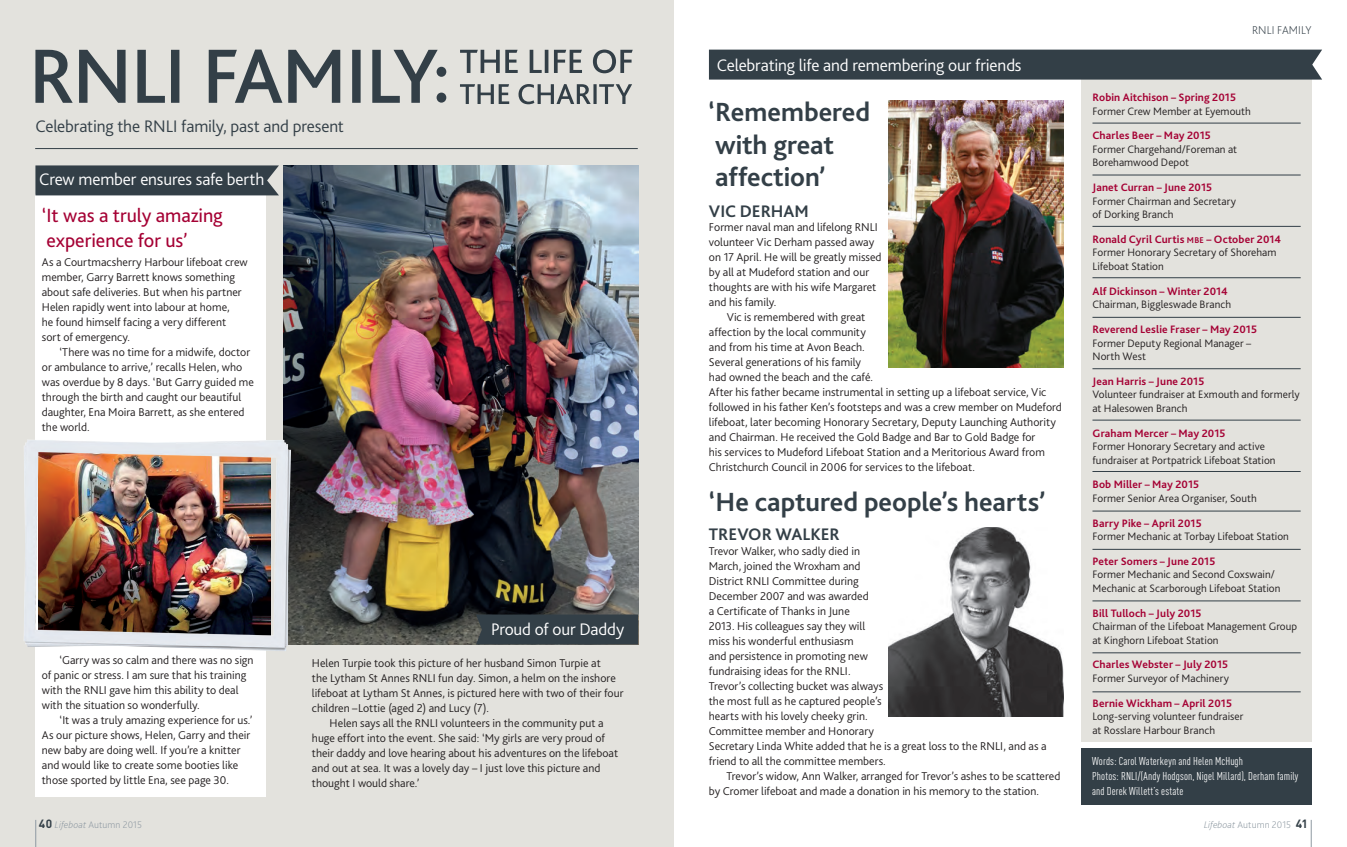
<style>
.page{position:relative;width:1347px;height:847px;background:#fff}
.page>*{position:absolute;margin:0;border:0;box-sizing:border-box;transform-origin:0 0}
.t1{font:700 27.5px/32.5px "Bliss 2";color:#333f47}
.t2{font:20px/25px "Bliss 2";letter-spacing:-.005em;color:#a50134}
.t3{font:300 17.5px "Bliss 2";letter-spacing:-.01em;color:#fff}
.t4{font:300 17.5px "Bliss 2";letter-spacing:-.01em;color:#333f47}
.t5{font:700 17.5px "Bliss 2";color:#333f47}
.t6{font:300 11.88px/15px "Bliss 2";color:#231f20}
.t7{font:200 11.88px "Bliss 2";letter-spacing:.01em;color:#333f47}
.t8{font:300 11.25px/13.8px "Bliss 2";letter-spacing:.005em;color:#231f20}
.t9{font:700 11.25px "Bliss 2";letter-spacing:.01em;color:#a50134}
.t10{font:condensed 11.25px/15px "DINOT";letter-spacing:.01em;color:#fff}
.t11{font:200 10px "Bliss 2";letter-spacing:.005em;color:#8e99a2}
.s1{font-weight:700;color:#a50134}
.s2{font-weight:700;font-size:8.75px;color:#a50134}
.s3{font-family:"DINOT";font-weight:700;font-size:11.88px;color:#333f47}
.s4{font-style:italic}
</style>
<div class="page">
<svg style="left:1310px;top:820px;width:1px;height:27px"></svg>
<div style="left:0;top:0;width:673px;height:847px;background:#e3e2dd"></div>
<img style="left:283px;top:166px;width:355px;height:478px">
<svg style="left:35px;top:820px;width:1px;height:27px"></svg>
<div style="left:35px;top:194px;width:231px;height:602px;background:#fff"></div>
<svg style="left:35px;top:50px;width:411px;height:53px"></svg>
<svg style="left:460px;top:84px;width:172px;height:20px"></svg>
<svg style="left:460px;top:50px;width:172px;height:23px"></svg>
<div style="left:35px;top:165px;width:244px;height:30px;background:#333f47"></div>
<div style="left:476px;top:614px;width:162px;height:30px;background:#333f47"></div>
<hr style="left:35px;top:148px;width:603px;height:1px;background:#333f47">
<img style="left:24px;top:439px;width:267px;height:212px">
<div style="left:1081px;top:67px;width:230px;height:675px;background:#e3e2dd"></div>
<div style="left:1081px;top:748px;width:230px;height:56px;background:#333f47"></div>
<div style="left:709px;top:50px;width:613px;height:30px;background:#333f47"></div>
<img style="left:888px;top:527px;width:175px;height:190px">
<img style="left:888px;top:101px;width:175px;height:266px">
<hr style="left:1092px;top:123px;width:208px;height:1px;background:#333f47">
<hr style="left:1092px;top:175px;width:208px;height:1px;background:#333f47">
<hr style="left:1092px;top:226px;width:208px;height:1px;background:#333f47">
<hr style="left:1092px;top:277px;width:208px;height:1px;background:#333f47">
<hr style="left:1092px;top:317px;width:208px;height:1px;background:#333f47">
<hr style="left:1092px;top:368px;width:208px;height:1px;background:#333f47">
<hr style="left:1092px;top:420px;width:208px;height:1px;background:#333f47">
<hr style="left:1092px;top:471px;width:208px;height:1px;background:#333f47">
<hr style="left:1092px;top:511px;width:208px;height:1px;background:#333f47">
<hr style="left:1092px;top:549px;width:208px;height:1px;background:#333f47">
<hr style="left:1092px;top:600px;width:208px;height:1px;background:#333f47">
<hr style="left:1092px;top:652px;width:208px;height:1px;background:#333f47">
<hr style="left:1092px;top:691px;width:208px;height:1px;background:#333f47">
<h3 class="t4" style="left:35px;top:116px;width:310px">Celebrating the RNLI family, past and present</h3>
<h3 class="t3" style="left:39px;top:168px;width:226px">Crew member ensures safe berth</h3>
<h2 class="t2" style="left:42px;top:203px;width:183px">‘It was a truly amazing experience for us’</h2>
<p class="t6" style="left:42px;top:255px;width:207px">As a Courtmacsherry Harbour lifeboat crew member, Garry Barrett knows something about safe deliveries. But when his partner Helen rapidly went into labour at home,<br>he found himself facing a very different sort of emergency.</p>
<p class="t6" style="left:42px;top:345px;width:214px;text-indent:18px">‘There was no time for a midwife, doctor or ambulance to arrive,’ recalls Helen, who was overdue by 8 days. ‘But Garry guided me through the birth and caught our beautiful daughter, Ena Moira Barrett, as she entered the world.</p>
<p class="t6" style="left:42px;top:652px;width:213px;text-indent:18px">‘Garry was so calm and there was no sign of panic or stress. I am sure that his training with the RNLI gave him this ability to deal with the situation so wonderfully.</p>
<p class="t6" style="left:42px;top:712px;width:212px;text-indent:18px">‘It was a truly amazing experience for us.’ As our picture shows, Helen, Garry and their new baby are doing well. If you’re a knitter and would like to create some booties like those sported by little Ena, see page 30.</p>
<h3 class="t3" style="left:491px;top:618px;width:135px">Proud of our Daddy</h3>
<p class="t6" style="left:312px;top:655px;width:290px">Helen Turpie took this picture of her husband Simon Turpie at</p>
<p class="t6" style="left:312px;top:670px;width:305px">the Lytham St Annes RNLI fun day. Simon, a helm on the inshore</p>
<p class="t6" style="left:312px;top:685px;width:313px">lifeboat at Lytham St Annes, is pictured here with two of their four</p>
<p class="t6" style="left:312px;top:700px;width:178px">children –Lottie (aged 2) and Lucy (7).</p>
<p class="t6" style="left:330px;top:715px;width:275px">Helen says all the RNLI volunteers in the community put a</p>
<p class="t6" style="left:312px;top:730px;width:295px">huge effort into the event. She said: ‘My girls are very proud of</p>
<p class="t6" style="left:312px;top:745px;width:308px">their daddy and love hearing about his adventures on the lifeboat</p>
<p class="t6" style="left:312px;top:760px;width:290px">and out at sea. It was a lovely day – I just love this picture and</p>
<p class="t6" style="left:312px;top:775px;width:109px">thought I would share.’</p>
<h3 class="t3" style="left:717px;top:55px;width:306px">Celebrating life and remembering our friends</h3>
<h1 class="t1" style="left:708px;top:96px;width:163px">‘Remembered with great affection’</h1>
<h3 class="t5" style="left:709px;top:200px;width:101px">VIC DERHAM</h3>
<p class="t6" style="left:709px;top:220px;width:174px">Former naval man and lifelong RNLI volunteer Vic Derham passed away on 17 April. He will be greatly missed by all at Mudeford station and our thoughts are with his wife Margaret and his family.</p>
<p class="t6" style="left:709px;top:310px;width:354px;text-indent:18px">Vic is remembered with great<br>affection by the local community<br>and from his time at Avon Beach.<br>Several generations of his family<br>had owned the beach and the café.<br>After his father became instrumental in setting up a lifeboat service, Vic followed in his father Ken’s footsteps and was a crew member on Mudeford lifeboat, later becoming Honorary Secretary, Deputy Launching Authority and Chairman. He received the Gold Badge and Bar to Gold Badge for<br>his services to Mudeford Lifeboat Station and a Meritorious Award from Christchurch Council in 2006 for services to the lifeboat.</p>
<h1 class="t1" style="left:709px;top:486px;width:338px">‘He captured people’s hearts’</h1>
<h3 class="t5" style="left:709px;top:524px;width:132px">TREVOR WALKER</h3>
<p class="t6" style="left:709px;top:544px;width:339px">Trevor Walker, who sadly died in<br>March, joined the Wroxham and<br>District RNLI Committee during<br>December 2007 and was awarded<br>a Certificate of Thanks in June<br>2013. His colleagues say they will<br>miss his wonderful enthusiasm<br>and persistence in promoting new<br>fundraising ideas for the RNLI.<br>Trevor’s collecting bucket was always<br>the most full as he captured people’s<br>hearts with his lovely cheeky grin.<br>Committee member and Honorary<br>Secretary Linda White added that he is a great loss to the RNLI, and as a friend to all the committee members.</p>
<p class="t6" style="left:709px;top:769px;width:353px;text-indent:18px">Trevor’s widow, Ann Walker, arranged for Trevor’s ashes to be scattered by Cromer lifeboat and made a donation in his memory to the station.</p>
<p class="t7" style="left:1252px;top:23px;width:61px">RNLI FAMILY</p>
<p class="t9" style="left:1092px;top:90px;width:145px">Robin Aitchison – Spring 2015</p>
<p class="t8" style="left:1092px;top:104px;width:160px">Former Crew Member at Eyemouth</p>
<p class="t9" style="left:1092px;top:128px;width:120px">Charles Beer – May 2015</p>
<p class="t8" style="left:1092px;top:142px;width:146px">Former Chargehand/Foreman at<br>Borehamwood Depot</p>
<p class="t9" style="left:1092px;top:180px;width:121px">Janet Curran – June 2015</p>
<p class="t8" style="left:1092px;top:194px;width:145px">Former Chairman and Secretary of Dorking Branch</p>
<p class="t8" style="left:1092px;top:232px;width:190px"><span class="s1">Ronald Cyril Curtis</span> <span class="s2">MBE</span> <span class="s1">– October 2014<br></span>Former Honorary Secretary of Shoreham<br>Lifeboat Station</p>
<p class="t9" style="left:1092px;top:284px;width:137px">Alf Dickinson – Winter 2014</p>
<p class="t8" style="left:1092px;top:298px;width:140px">Chairman, Biggleswade Branch</p>
<p class="t9" style="left:1092px;top:322px;width:166px">Reverend Leslie Fraser – May 2015</p>
<p class="t8" style="left:1092px;top:336px;width:160px">Former Deputy Regional Manager –<br>North West</p>
<p class="t9" style="left:1092px;top:374px;width:113px">Jean Harris – June 2015</p>
<p class="t8" style="left:1092px;top:388px;width:209px">Volunteer fundraiser at Exmouth and formerly at Halesowen Branch</p>
<p class="t9" style="left:1092px;top:426px;width:134px">Graham Mercer – May 2015</p>
<p class="t8" style="left:1092px;top:440px;width:185px">Former Honorary Secretary and active fundraiser at Portpatrick Lifeboat Station</p>
<p class="t9" style="left:1092px;top:478px;width:108px">Bob Miller – May 2015</p>
<p class="t8" style="left:1092px;top:491px;width:166px">Former Senior Area Organiser, South</p>
<p class="t9" style="left:1092px;top:516px;width:111px">Barry Pike – April 2015</p>
<p class="t8" style="left:1092px;top:530px;width:198px">Former Mechanic at Torbay Lifeboat Station</p>
<p class="t9" style="left:1092px;top:554px;width:124px">Peter Somers – June 2015</p>
<p class="t8" style="left:1092px;top:568px;width:190px">Former Mechanic and Second Coxswain/<br>Mechanic at Scarborough Lifeboat Station</p>
<p class="t9" style="left:1092px;top:606px;width:110px">Bill Tulloch – July 2015</p>
<p class="t8" style="left:1092px;top:620px;width:206px">Chairman of the Lifeboat Management Group at Kinghorn Lifeboat Station</p>
<p class="t9" style="left:1092px;top:658px;width:137px">Charles Webster – July 2015</p>
<p class="t8" style="left:1092px;top:671px;width:138px">Former Surveyor of Machinery</p>
<p class="t9" style="left:1092px;top:696px;width:141px">Bernie Wickham – April 2015</p>
<p class="t8" style="left:1092px;top:710px;width:152px">Long-serving volunteer fundraiser at Rosslare Harbour Branch</p>
<p class="t10" style="left:1092px;top:754px;width:208px">Words: Carol Waterkeyn and Helen McHugh<br>Photos: RNLI/(Andy Hodgson, Nigel Millard), Derham family and Derek Willett’s estate</p>
<p class="t11" style="left:39px;top:819px;width:105px"><span class="s3">40</span> <span class="s4">Lifeboat</span> Autumn 2015</p>
<p class="t11" style="left:1204px;top:819px;width:105px"><span class="s4">Lifeboat</span> Autumn 2015 <span class="s3">41</span></p>
</div>
